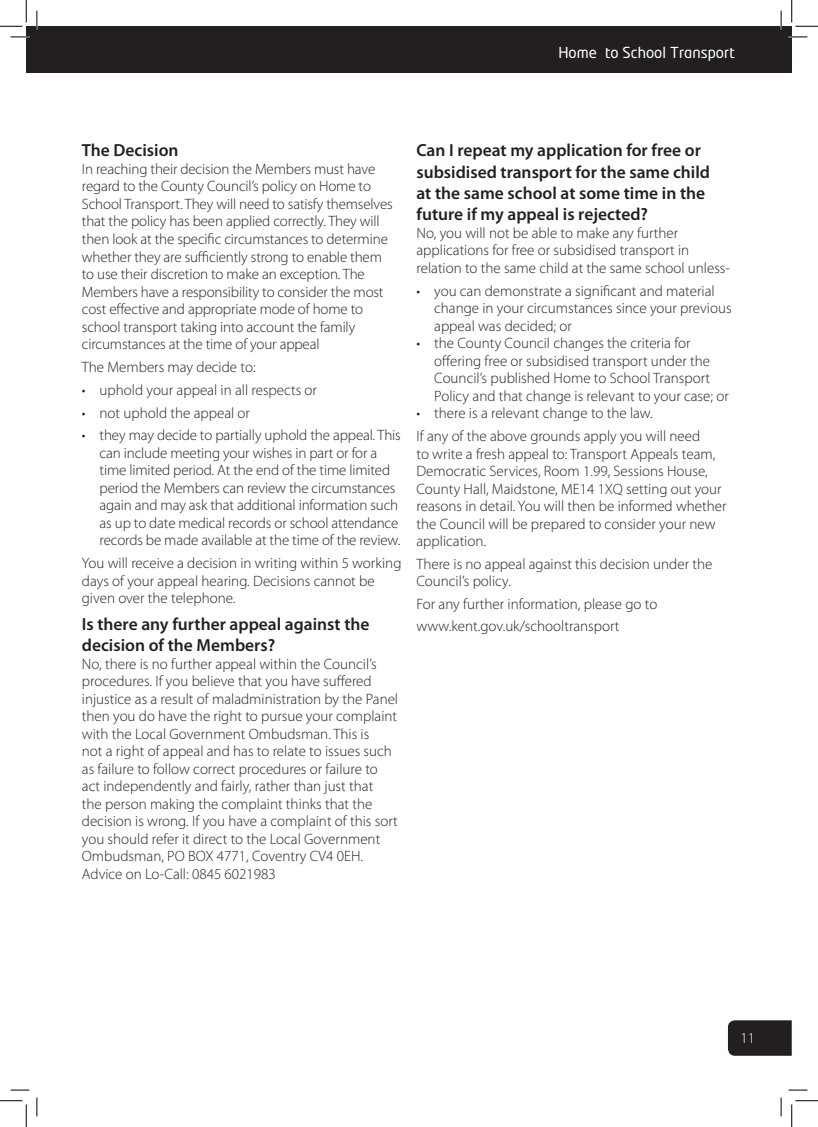
<style>
.page{position:relative;width:818px;height:1127px;background:#fff}
.page>*{position:absolute;margin:0;border:0;box-sizing:border-box;transform-origin:0 0}
.t1{font:600 17.5px/21.2px "Myriad Pro";color:#231f20}
._1_5mm_space{font:300 15px/17.5px "Myriad Pro";color:#231f20}
.t2{font:15px "Neo Tech";color:#fff}
.t3{font:300 15px "Myriad Pro";color:#fff}
</style>
<div class="page">
<div style="left:37px;top:26px;width:755px;height:46px;background:#231f20"></div>
<div style="left:26px;top:26px;width:11px;height:46px;background:#231f20"></div>
<div style="left:728px;top:1020px;width:64px;height:35px;background:#231f20"></div>
<svg style="left:11px;top:36px;width:18px;height:2px"></svg>
<svg style="left:788px;top:36px;width:19px;height:2px"></svg>
<svg style="left:11px;top:1089px;width:18px;height:1px"></svg>
<svg style="left:788px;top:1089px;width:19px;height:1px"></svg>
<svg style="left:36px;top:11px;width:2px;height:18px"></svg>
<svg style="left:36px;top:1097px;width:2px;height:18px"></svg>
<svg style="left:780px;top:11px;width:2px;height:18px"></svg>
<svg style="left:780px;top:1097px;width:2px;height:18px"></svg>
<svg style="left:0;top:0;width:27px;height:27px"></svg>
<svg style="left:0;top:1100px;width:27px;height:26px"></svg>
<svg style="left:791px;top:0;width:27px;height:27px"></svg>
<svg style="left:791px;top:1100px;width:27px;height:26px"></svg>
<p class="t2" style="left:558px;top:45px;width:178px">Home to School Transport</p>
<p class="t1" style="left:82px;top:139px;width:98px">The Decision</p>
<p class="_1_5mm_space" style="left:82px;top:160px;width:312px">In reaching their decision the Members must have regard to the County Council’s policy on Home to School Transport. They will need to satisfy themselves that the policy has been applied correctly. They will then look at the specific circumstances to determine whether they are sufficiently strong to enable them to use their discretion to make an exception. The Members have a responsibility to consider the most cost effective and appropriate mode of home to school transport taking into account the family circumstances at the time of your appeal</p>
<p class="_1_5mm_space" style="left:82px;top:358px;width:175px">The Members may decide to:</p>
<p class="_1_5mm_space" style="left:82px;top:381px;width:237px">• uphold your appeal in all respects or</p>
<p class="_1_5mm_space" style="left:82px;top:403px;width:170px">• not uphold the appeal or</p>
<p class="_1_5mm_space" style="left:100px;top:426px;width:303px;text-indent:-18px">• they may decide to partially uphold the appeal. This can include meeting your wishes in part or for a time limited period. At the end of the time limited period the Members can review the circumstances again and may ask that additional information such as up to date medical records or school attendance records be made available at the time of the review.</p>
<p class="_1_5mm_space" style="left:82px;top:554px;width:321px">You will receive a decision in writing within 5 working days of your appeal hearing. Decisions cannot be given over the telephone.</p>
<p class="t1" style="left:82px;top:613px;width:289px">Is there any further appeal against the decision of the Members?</p>
<p class="_1_5mm_space" style="left:82px;top:654px;width:318px">No, there is no further appeal within the Council’s procedures. If you believe that you have suffered injustice as a result of maladministration by the Panel then you do have the right to pursue your complaint with the Local Government Ombudsman. This is<br>not a right of appeal and has to relate to issues such as failure to follow correct procedures or failure to act independently and fairly, rather than just that<br>the person making the complaint thinks that the decision is wrong. If you have a complaint of this sort you should refer it direct to the Local Government Ombudsman, PO BOX 4771, Coventry CV4 0EH.<br>Advice on Lo-Call: 0845 6021983</p>
<p class="t1" style="left:416px;top:139px;width:295px">Can I repeat my application for free or subsidised transport for the same child at the same school at some time in the future if my appeal is rejected?</p>
<p class="_1_5mm_space" style="left:416px;top:224px;width:315px">No, you will not be able to make any further applications for free or subsidised transport in relation to the same child at the same school unless-</p>
<p class="_1_5mm_space" style="left:434px;top:281px;width:299px;text-indent:-18px">• you can demonstrate a significant and material change in your circumstances since your previous appeal was decided; or</p>
<p class="_1_5mm_space" style="left:434px;top:334px;width:296px;text-indent:-18px">• the County Council changes the criteria for offering free or subsidised transport under the Council’s published Home to School Transport Policy and that change is relevant to your case; or</p>
<p class="_1_5mm_space" style="left:416px;top:404px;width:238px">• there is a relevant change to the law.</p>
<p class="_1_5mm_space" style="left:416px;top:427px;width:312px">If any of the above grounds apply you will need<br>to write a fresh appeal to: Transport Appeals team, Democratic Services, Room 1.99, Sessions House, County Hall, Maidstone, ME14 1XQ setting out your reasons in detail. You will then be informed whether the Council will be prepared to consider your new application.</p>
<p class="_1_5mm_space" style="left:416px;top:555px;width:297px">There is no appeal against this decision under the<br>Council’s policy.</p>
<p class="_1_5mm_space" style="left:416px;top:593px;width:242px;line-height:21.2px">For any further information, please go to www.kent.gov.uk/schooltransport</p>
<p class="t3" style="left:740px;top:1028px;width:16px">11</p>
</div>
